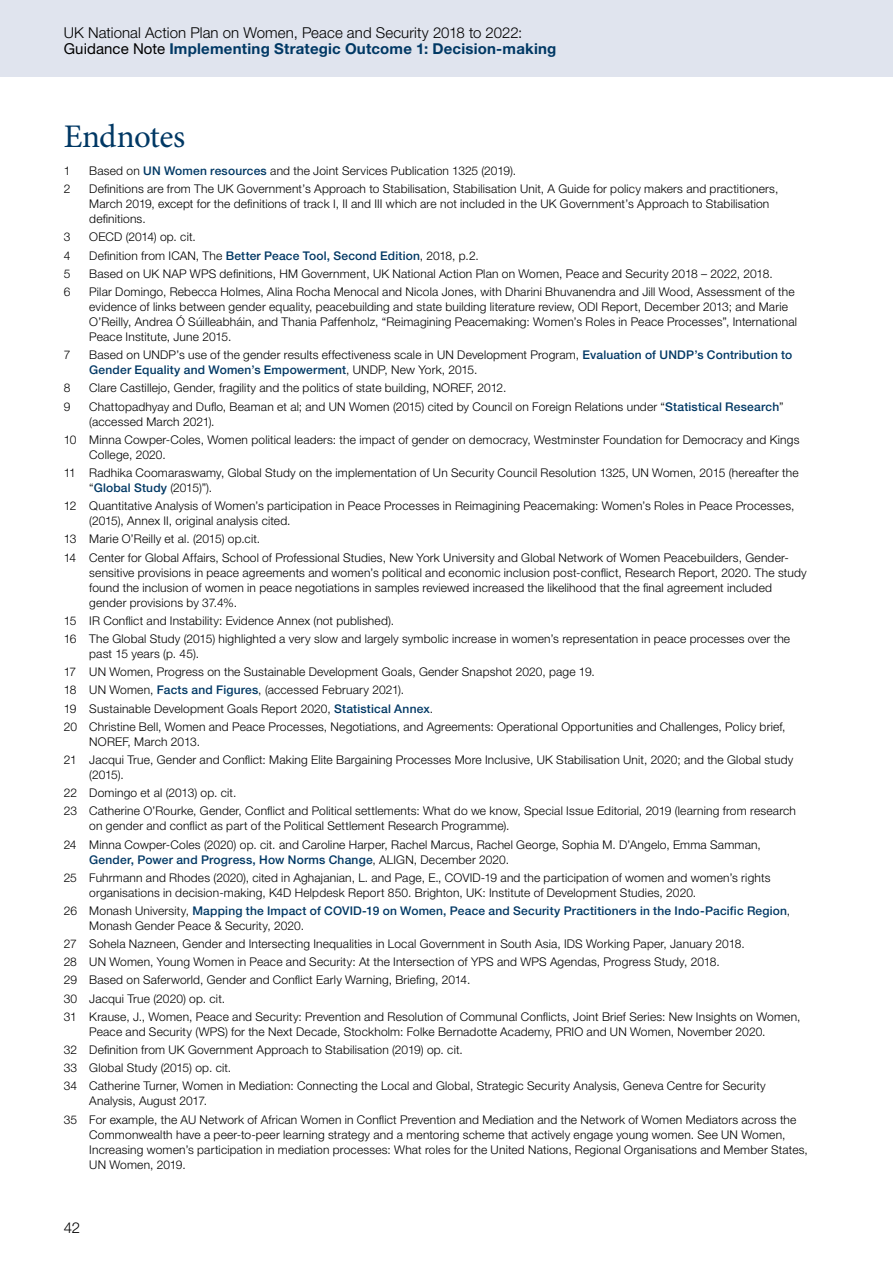
<style>
.page{position:relative;width:893px;height:1263px;background:#fff}
.page>*{position:absolute;margin:0;border:0;box-sizing:border-box;transform-origin:0 0}
.t1{font:33px "Minion Pro";letter-spacing:-.02em;color:#003864}
.t2{font:300 15px/16.5px "Helvetica Neue LT Std";letter-spacing:.005em;color:#000}
.Endnotes_manual{font:300 12px/15px "Helvetica Neue LT Std";letter-spacing:.015em;color:#000}
.Endnotes_manual-2{font:500 12px/15px "Helvetica Neue LT Std";letter-spacing:.015em;color:#003864}
.s1{font-weight:400}
.s2{font-weight:700;color:#003864}
.s3{font-weight:500;color:#003864}
.s4{font-weight:300;color:#000}
</style>
<div class="page">
<div style="left:0;top:0;width:893px;height:77px;background:#e0e4ee"></div>
<p class="t2" style="left:64px;top:24px;width:494px">UK National Action Plan on Women, Peace and Security 2018 to 2022:<br><span class="s1">Guidance Note</span> <span class="s2">Implementing Strategic Outcome 1: Decision-making</span></p>
<h1 class="t1" style="left:64px;top:115px;width:123px">Endnotes</h1>
<p class="Endnotes_manual" style="left:64px;top:163px;width:8px">1</p>
<p class="Endnotes_manual" style="left:89px;top:163px;width:428px">Based on <span class="s3">UN Women resources</span> and the Joint Services Publication 1325 (2019).</p>
<p class="Endnotes_manual" style="left:64px;top:181px;width:8px">2</p>
<p class="Endnotes_manual" style="left:89px;top:181px;width:691px">Definitions are from The UK Government’s Approach to Stabilisation, Stabilisation Unit, A Guide for policy makers and practitioners,<br>March 2019, except for the definitions of track I, II and III which are not included in the UK Government’s Approach to Stabilisation definitions.</p>
<p class="Endnotes_manual" style="left:64px;top:229px;width:8px">3</p>
<p class="Endnotes_manual" style="left:89px;top:229px;width:108px">OECD (2014) op. cit.</p>
<p class="Endnotes_manual" style="left:64px;top:248px;width:8px">4</p>
<p class="Endnotes_manual" style="left:89px;top:248px;width:391px">Definition from ICAN, The <span class="s3">Better Peace Tool, Second Edition</span>, 2018, p.2.</p>
<p class="Endnotes_manual" style="left:64px;top:266px;width:8px">5</p>
<p class="Endnotes_manual" style="left:89px;top:266px;width:685px">Based on UK NAP WPS definitions, HM Government, UK National Action Plan on Women, Peace and Security 2018 – 2022, 2018.</p>
<p class="Endnotes_manual" style="left:64px;top:284px;width:8px">6</p>
<p class="Endnotes_manual" style="left:89px;top:284px;width:709px">Pilar Domingo, Rebecca Holmes, Alina Rocha Menocal and Nicola Jones, with Dharini Bhuvanendra and Jill Wood, Assessment of the evidence of links between gender equality, peacebuilding and state building literature review, ODI Report, December 2013; and Marie O’Reilly, Andrea Ó Súilleabháin, and Thania Paffenholz, “Reimagining Peacemaking: Women’s Roles in Peace Processes”, International Peace Institute, June 2015.</p>
<p class="Endnotes_manual" style="left:64px;top:347px;width:8px">7</p>
<p class="Endnotes_manual" style="left:89px;top:347px;width:705px">Based on UNDP’s use of the gender results effectiveness scale in UN Development Program, <span class="s3">Evaluation of UNDP’s Contribution to<br>Gender Equality and Women’s Empowerment</span>, UNDP, New York, 2015.</p>
<p class="Endnotes_manual" style="left:64px;top:380px;width:8px">8</p>
<p class="Endnotes_manual" style="left:89px;top:380px;width:419px">Clare Castillejo, Gender, fragility and the politics of state building, NOREF, 2012.</p>
<p class="Endnotes_manual" style="left:64px;top:399px;width:8px">9</p>
<p class="Endnotes_manual" style="left:89px;top:399px;width:696px">Chattopadhyay and Duflo, Beaman et al; and UN Women (2015) cited by Council on Foreign Relations under “<span class="s3">Statistical Research</span>” (accessed March 2021).</p>
<p class="Endnotes_manual" style="left:89px;top:432px;width:712px;text-indent:-26px">10 Minna Cowper-Coles, Women political leaders: the impact of gender on democracy, Westminster Foundation for Democracy and Kings<br>College, 2020.</p>
<p class="Endnotes_manual" style="left:89px;top:465px;width:711px;text-indent:-26px">11 Radhika Coomaraswamy, Global Study on the implementation of Un Security Council Resolution 1325, UN Women, 2015 (hereafter the “<span class="s3">Global Study</span> (2015)”).</p>
<p class="Endnotes_manual" style="left:89px;top:498px;width:707px;text-indent:-26px">12 Quantitative Analysis of Women’s participation in Peace Processes in Reimagining Peacemaking: Women’s Roles in Peace Processes, (2015), Annex II, original analysis cited.</p>
<p class="Endnotes_manual" style="left:64px;top:531px;width:198px">13 Marie O’Reilly et al. (2015) op.cit.</p>
<p class="Endnotes_manual" style="left:89px;top:549px;width:719px;text-indent:-26px">14 Center for Global Affairs, School of Professional Studies, New York University and Global Network of Women Peacebuilders, Gender&shy;sensitive provisions in peace agreements and women’s political and economic inclusion post-conflict, Research Report, 2020. The study found the inclusion of women in peace negotiations in samples reviewed increased the likelihood that the final agreement included gender provisions by 37.4%.</p>
<p class="Endnotes_manual" style="left:64px;top:613px;width:332px">15 IR Conflict and Instability: Evidence Annex (not published).</p>
<p class="Endnotes_manual" style="left:89px;top:631px;width:702px;text-indent:-26px">16 The Global Study (2015) highlighted a very slow and largely symbolic increase in women’s representation in peace processes over the past 15 years (p. 45).</p>
<p class="Endnotes_manual" style="left:64px;top:664px;width:533px">17 UN Women, Progress on the Sustainable Development Goals, Gender Snapshot 2020, page 19.</p>
<p class="Endnotes_manual" style="left:64px;top:682px;width:342px">18 UN Women, <span class="s3">Facts and Figures</span>, (accessed February 2021).</p>
<p class="Endnotes_manual" style="left:64px;top:700px;width:371px">19 Sustainable Development Goals Report 2020, <span class="s3">Statistical Annex</span>.</p>
<p class="Endnotes_manual" style="left:89px;top:719px;width:698px;text-indent:-26px">20 Christine Bell, Women and Peace Processes, Negotiations, and Agreements: Operational Opportunities and Challenges, Policy brief,<br>NOREF, March 2013.</p>
<p class="Endnotes_manual" style="left:89px;top:752px;width:705px;text-indent:-26px">21 Jacqui True, Gender and Conflict: Making Elite Bargaining Processes More Inclusive, UK Stabilisation Unit, 2020; and the Global study (2015).</p>
<p class="Endnotes_manual" style="left:64px;top:785px;width:174px">22 Domingo et al (2013) op. cit.</p>
<p class="Endnotes_manual" style="left:89px;top:803px;width:708px;text-indent:-26px">23 Catherine O’Rourke, Gender, Conflict and Political settlements: What do we know, Special Issue Editorial, 2019 (learning from research on gender and conflict as part of the Political Settlement Research Programme).</p>
<p class="Endnotes_manual" style="left:89px;top:836px;width:673px;text-indent:-26px">24 Minna Cowper-Coles (2020) op. cit. and Caroline Harper, Rachel Marcus, Rachel George, Sophia M. D’Angelo, Emma Samman,<br><span class="s3">Gender, Power and Progress, How Norms Change</span>, ALIGN, December 2020.</p>
<p class="Endnotes_manual" style="left:89px;top:870px;width:683px;text-indent:-26px">25 Fuhrmann and Rhodes (2020), cited in Aghajanian, L. and Page, E., COVID-19 and the participation of women and women’s rights organisations in decision-making, K4D Helpdesk Report 850. Brighton, UK: Institute of Development Studies, 2020.</p>
<p class="Endnotes_manual-2" style="left:89px;top:903px;width:702px;text-indent:-26px"><span class="s4">26 Monash University,</span> Mapping the Impact of COVID-19 on Women, Peace and Security Practitioners in the Indo-Pacific Region<span class="s4">,<br>Monash Gender Peace &amp; Security, 2020.</span></p>
<p class="Endnotes_manual" style="left:64px;top:936px;width:682px">27 Sohela Nazneen, Gender and Intersecting Inequalities in Local Government in South Asia, IDS Working Paper, January 2018.</p>
<p class="Endnotes_manual" style="left:64px;top:954px;width:658px">28 UN Women, Young Women in Peace and Security: At the Intersection of YPS and WPS Agendas, Progress Study, 2018.</p>
<p class="Endnotes_manual" style="left:64px;top:972px;width:408px">29 Based on Saferworld, Gender and Conflict Early Warning, Briefing, 2014.</p>
<p class="Endnotes_manual" style="left:64px;top:991px;width:163px">30 Jacqui True (2020) op. cit.</p>
<p class="Endnotes_manual" style="left:89px;top:1009px;width:713px;text-indent:-26px">31 Krause, J., Women, Peace and Security: Prevention and Resolution of Communal Conflicts, Joint Brief Series: New Insights on Women,<br>Peace and Security (WPS) for the Next Decade, Stockholm: Folke Bernadotte Academy, PRIO and UN Women, November 2020.</p>
<p class="Endnotes_manual" style="left:64px;top:1042px;width:401px">32 Definition from UK Government Approach to Stabilisation (2019) op. cit.</p>
<p class="Endnotes_manual" style="left:64px;top:1060px;width:169px">33 Global Study (2015) op. cit.</p>
<p class="Endnotes_manual" style="left:89px;top:1078px;width:678px;text-indent:-26px">34 Catherine Turner, Women in Mediation: Connecting the Local and Global, Strategic Security Analysis, Geneva Centre for Security<br>Analysis, August 2017.</p>
<p class="Endnotes_manual" style="left:89px;top:1111px;width:720px;text-indent:-26px">35 For example, the AU Network of African Women in Conflict Prevention and Mediation and the Network of Women Mediators across the Commonwealth have a peer-to-peer learning strategy and a mentoring scheme that actively engage young women. See UN Women, Increasing women’s participation in mediation processes: What roles for the United Nations, Regional Organisations and Member States, UN Women, 2019.</p>
<p class="t2" style="left:64px;top:1219px;width:18px">42</p>
</div>
